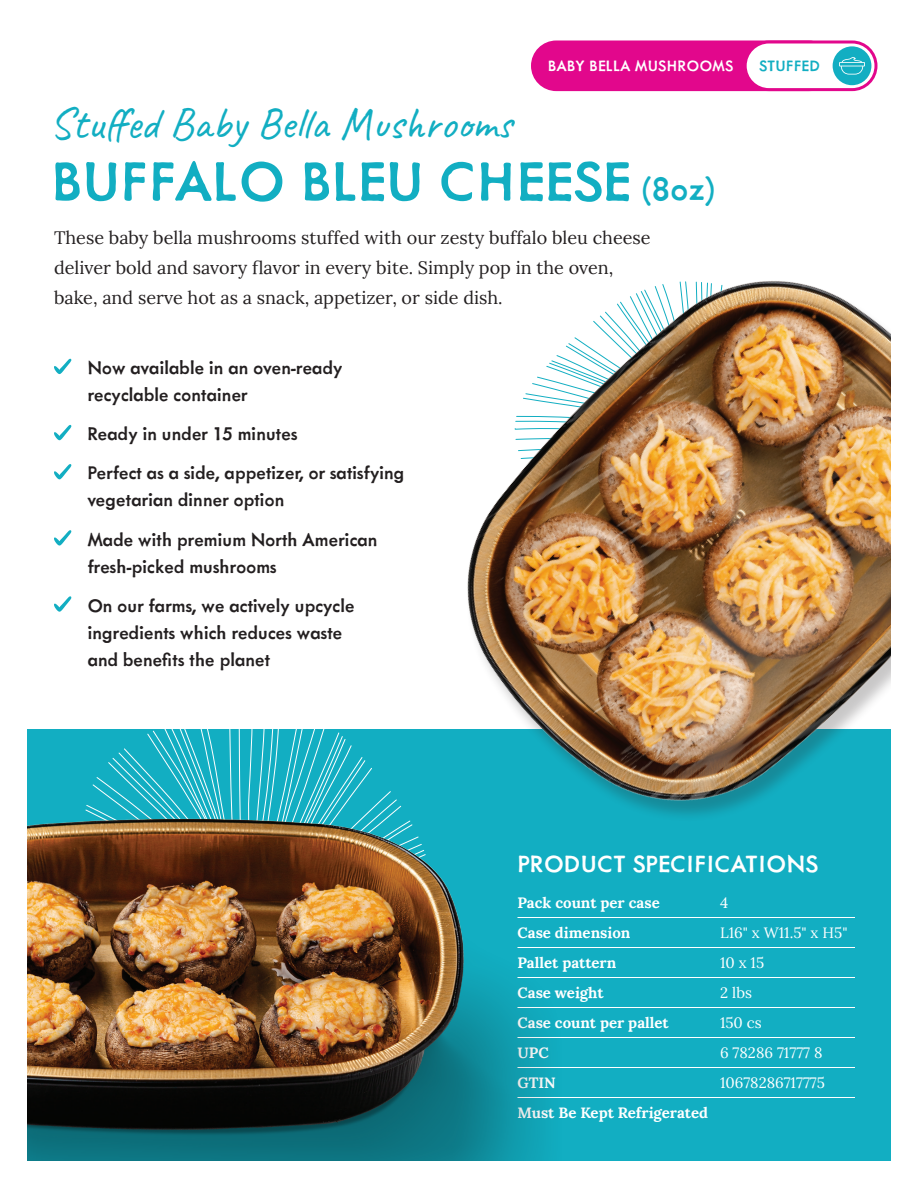
<style>
.page{position:relative;width:918px;height:1188px;background:#fff}
.page>*{position:absolute;margin:0;border:0;box-sizing:border-box;transform-origin:0 0}
.t1{font:500 63px "Metallophile Sp 8";letter-spacing:-.005em;color:#12aec2}
.t2{font:45px "Caveat";color:#12aec2}
.t3{font:500 27px "Metallophile Sp 8";color:#fff}
.t4{font:500 21px/39.2px "Metallophile Sp 8";letter-spacing:-.02em;color:#231f20}
.t5{font:18px/30px "Lora";color:#231f20}
.t6{font:500 17.25px "Metallophile Sp 8";color:#fff}
.t7{font:500 17.25px "Metallophile Sp 8";color:#12aec2}
.t8{font:700 15px "Lora";color:#fff}
.t9{font:15px "Lora";color:#fff}
.s1{font-size:37.5px}
</style>
<div class="page">
<div style="left:532px;top:42px;width:300px;height:48px;background:#e2078c;border-radius:24px"></div>
<div style="left:531px;top:40px;width:303px;height:51px;border:3px solid #e2078c;border-radius:24px"></div>
<div style="left:745px;top:42px;width:131px;height:48px;background:#fff;border-radius:24px"></div>
<div style="left:744px;top:40px;width:134px;height:51px;border:3px solid #e2078c;border-radius:24px"></div>
<div style="left:27px;top:729px;width:864px;height:432px;background:#12aec2"></div>
<svg style="left:54px;top:358px;width:18px;height:16px"></svg>
<svg style="left:54px;top:425px;width:18px;height:15px"></svg>
<svg style="left:54px;top:464px;width:18px;height:15px"></svg>
<svg style="left:54px;top:530px;width:18px;height:16px"></svg>
<svg style="left:54px;top:596px;width:18px;height:16px"></svg>
<svg style="left:124px;top:729px;width:228px;height:21px"></svg>
<hr style="left:518px;top:917px;width:337px;height:1px;background:#fff">
<hr style="left:518px;top:947px;width:337px;height:1px;background:#fff">
<hr style="left:518px;top:977px;width:337px;height:1px;background:#fff">
<hr style="left:518px;top:1007px;width:337px;height:1px;background:#fff">
<hr style="left:518px;top:1037px;width:337px;height:1px;background:#fff">
<hr style="left:518px;top:1067px;width:337px;height:1px;background:#fff">
<hr style="left:518px;top:1097px;width:337px;height:1px;background:#fff">
<div style="left:833px;top:46px;width:38px;height:39px;background:#12aec2;border-radius:50%"></div>
<svg style="left:839px;top:57px;width:26px;height:18px"></svg>
<img style="left:467px;top:281px;width:424px;height:535px">
<img style="left:27px;top:750px;width:537px;height:411px">
<p class="t6" style="left:548px;top:56px;width:187px">BABY BELLA MUSHROOMS</p>
<p class="t7" style="left:759px;top:56px;width:63px">STUFFED</p>
<h2 class="t2" style="left:50px;top:94px;width:464px">Stuffed Baby Bella Mushrooms</h2>
<h1 class="t1" style="left:51px;top:143px;width:668px">BUFFALO BLEU CHEESE <span class="s1">(8oz)</span></h1>
<p class="t5" style="left:54px;top:222px;width:598px">These baby bella mushrooms stuffed with our zesty buffalo bleu cheese deliver bold and savory flavor in every bite. Simply pop in the oven, bake, and serve hot as a snack, appetizer, or side dish.</p>
<p class="t4" style="left:87px;top:354px;width:257px;line-height:27px">Now available in an oven-ready recyclable container</p>
<p class="t4" style="left:87px;top:414px;width:319px">Ready in under 15 minutes<br>Perfect as a side, appetizer, or satisfying</p>
<p class="t4" style="left:87px;top:480px;width:292px">vegetarian dinner option<br>Made with premium North American</p>
<p class="t4" style="left:87px;top:546px;width:269px">fresh-picked mushrooms<br>On our farms, we actively upcycle</p>
<p class="t4" style="left:87px;top:618px;width:257px;line-height:27px">ingredients which reduces waste and benefits the planet</p>
<p class="t3" style="left:518px;top:848px;width:302px">PRODUCT SPECIFICATIONS</p>
<p class="t8" style="left:518px;top:890px;width:144px">Pack count per case</p>
<p class="t9" style="left:720px;top:891px;width:10px">4</p>
<p class="t8" style="left:518px;top:920px;width:114px">Case dimension</p>
<p class="t9" style="left:720px;top:921px;width:129px">L16" x W11.5" x H5"</p>
<p class="t8" style="left:518px;top:950px;width:100px">Pallet pattern</p>
<p class="t9" style="left:720px;top:951px;width:46px">10 x 15</p>
<p class="t8" style="left:518px;top:980px;width:88px">Case weight</p>
<p class="t9" style="left:720px;top:981px;width:34px">2 lbs</p>
<p class="t8" style="left:518px;top:1010px;width:153px">Case count per pallet</p>
<p class="t9" style="left:720px;top:1011px;width:43px">150 cs</p>
<p class="t8" style="left:518px;top:1040px;width:33px">UPC</p>
<p class="t9" style="left:720px;top:1041px;width:104px">6 78286 71777 8</p>
<p class="t8" style="left:518px;top:1070px;width:40px">GTIN</p>
<p class="t9" style="left:720px;top:1071px;width:107px">10678286717775</p>
<p class="t8" style="left:518px;top:1100px;width:192px">Must Be Kept Refrigerated</p>
</div>
